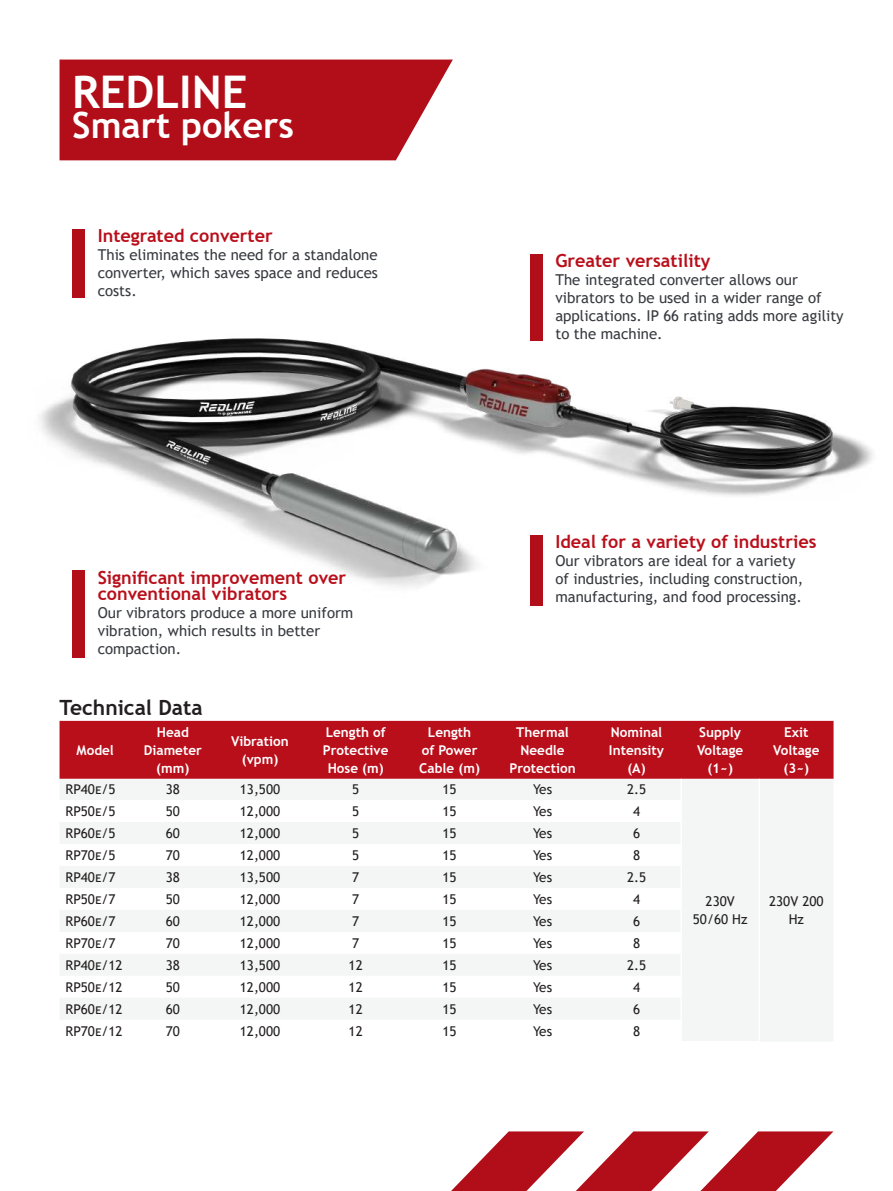
<style>
.page{position:relative;width:893px;height:1191px;background:#fff}
.page>*{position:absolute;margin:0;border:0;box-sizing:border-box;transform-origin:0 0}
.t1{font:700 45px "Trebuchet MS";color:#fff}
.t2{font:700 36px "Trebuchet MS";color:#fff}
.t3{font:700 21px "Trebuchet MS";color:#231f20}
.t4{font:700 18px/16.5px "Trebuchet MS";color:#b90f1b}
.t5{font:15px/18px "Trebuchet MS";color:#373a3f}
.t6{font:13.5px/18px "Trebuchet MS";color:#231f20;text-align:center}
.t7{font:700 13.5px/18px "Trebuchet MS";color:#fff;text-align:center}
</style>
<div class="page">
<img style="left:39px;top:338px;width:834px;height:320px">
<svg style="left:60px;top:60px;width:393px;height:100px;background:#b71e29"></svg>
<div style="left:72px;top:229px;width:13px;height:69px;background:#b20e19"></div>
<div style="left:530px;top:254px;width:13px;height:87px;background:#b20e19"></div>
<div style="left:72px;top:570px;width:13px;height:87px;background:#b20e19"></div>
<div style="left:530px;top:535px;width:13px;height:71px;background:#b20e19"></div>
<div style="left:60px;top:721px;width:773px;height:58px;background:#b90f1b"></div>
<svg style="left:60px;top:779px;width:773px;height:262px;fill:#f3f6f4"></svg>
<svg style="left:60px;top:822px;width:620px;height:197px;fill:#f3f6f4"></svg>
<hr style="left:680px;top:779px;width:2px;height:21px;background:#fff">
<hr style="left:758px;top:779px;width:2px;height:21px;background:#fff">
<hr style="left:680px;top:800px;width:2px;height:22px;background:#fff">
<hr style="left:758px;top:800px;width:2px;height:22px;background:#fff">
<hr style="left:680px;top:822px;width:2px;height:22px;background:#fff">
<hr style="left:758px;top:822px;width:2px;height:22px;background:#fff">
<hr style="left:680px;top:844px;width:2px;height:22px;background:#fff">
<hr style="left:758px;top:844px;width:2px;height:22px;background:#fff">
<hr style="left:680px;top:866px;width:2px;height:22px;background:#fff">
<hr style="left:758px;top:866px;width:2px;height:22px;background:#fff">
<hr style="left:680px;top:888px;width:2px;height:22px;background:#fff">
<hr style="left:758px;top:888px;width:2px;height:22px;background:#fff">
<hr style="left:680px;top:910px;width:2px;height:21px;background:#fff">
<hr style="left:758px;top:910px;width:2px;height:21px;background:#fff">
<hr style="left:680px;top:931px;width:2px;height:22px;background:#fff">
<hr style="left:758px;top:931px;width:2px;height:22px;background:#fff">
<hr style="left:680px;top:953px;width:2px;height:22px;background:#fff">
<hr style="left:758px;top:953px;width:2px;height:22px;background:#fff">
<hr style="left:680px;top:975px;width:2px;height:22px;background:#fff">
<hr style="left:758px;top:975px;width:2px;height:22px;background:#fff">
<hr style="left:680px;top:997px;width:2px;height:22px;background:#fff">
<hr style="left:758px;top:997px;width:2px;height:22px;background:#fff">
<hr style="left:680px;top:1019px;width:2px;height:22px;background:#fff">
<hr style="left:758px;top:1019px;width:2px;height:22px;background:#fff">
<svg style="left:451px;top:1131px;width:382px;height:60px"></svg>
<h1 class="t1" style="left:72px;top:64px;width:177px">REDLINE</h1>
<h2 class="t2" style="left:72px;top:102px;width:223px">Smart pokers</h2>
<p class="t4" style="left:98px;top:227px;width:176px">Integrated converter</p>
<p class="t5" style="left:98px;top:245px;width:282px;text-align:justify">This eliminates the need for a standalone converter, which saves space and reduces costs.</p>
<p class="t4" style="left:555px;top:252px;width:157px">Greater versatility</p>
<p class="t5" style="left:555px;top:270px;width:290px">The integrated converter allows our vibrators to be used in a wider range of applications. IP 66 rating adds more agility to the machine.</p>
<p class="t4" style="left:98px;top:569px;width:250px">Significant improvement over conventional vibrators</p>
<p class="t5" style="left:98px;top:604px;width:257px">Our vibrators produce a more uniform vibration, which results in better compaction.</p>
<h3 class="t3" style="left:60px;top:694px;width:145px">Technical Data</h3>
<p class="t4" style="left:555px;top:534px;width:263px">Ideal for a variety of industries</p>
<p class="t5" style="left:555px;top:552px;width:249px">Our vibrators are ideal for a variety of industries, including construction, manufacturing, and food processing.</p>
<p class="t7" style="left:77px;top:741px;width:39px">Model</p>
<p class="t7" style="left:144px;top:723px;width:60px">Head<br>Diameter (mm)</p>
<p class="t7" style="left:231px;top:732px;width:59px">Vibration (vpm)</p>
<p class="t7" style="left:323px;top:723px;width:67px">Length of<br>Protective<br>Hose (m)</p>
<p class="t7" style="left:419px;top:723px;width:62px">Length<br>of Power<br>Cable (m)</p>
<p class="t7" style="left:509px;top:723px;width:68px">Thermal<br>Needle<br>Protection</p>
<p class="t7" style="left:609px;top:723px;width:57px">Nominal<br>Intensity (A)</p>
<p class="t7" style="left:697px;top:723px;width:48px">Supply<br>Voltage (1~)</p>
<p class="t7" style="left:773px;top:723px;width:48px">Exit<br>Voltage (3~)</p>
<p class="t6" style="left:66px;top:780px;width:52px">RP40e/5</p>
<p class="t6" style="left:166px;top:780px;width:16px">38</p>
<p class="t6" style="left:240px;top:780px;width:42px">13,500</p>
<p class="t6" style="left:352px;top:780px;width:9px">5</p>
<p class="t6" style="left:443px;top:780px;width:16px">15</p>
<p class="t6" style="left:533px;top:780px;width:21px">Yes</p>
<p class="t6" style="left:627px;top:780px;width:21px">2.5</p>
<p class="t6" style="left:66px;top:802px;width:52px">RP50e/5</p>
<p class="t6" style="left:166px;top:802px;width:16px">50</p>
<p class="t6" style="left:240px;top:802px;width:42px">12,000</p>
<p class="t6" style="left:352px;top:802px;width:9px">5</p>
<p class="t6" style="left:443px;top:802px;width:16px">15</p>
<p class="t6" style="left:533px;top:802px;width:21px">Yes</p>
<p class="t6" style="left:633px;top:802px;width:9px">4</p>
<p class="t6" style="left:66px;top:824px;width:52px">RP60e/5</p>
<p class="t6" style="left:166px;top:824px;width:16px">60</p>
<p class="t6" style="left:240px;top:824px;width:42px">12,000</p>
<p class="t6" style="left:352px;top:824px;width:9px">5</p>
<p class="t6" style="left:443px;top:824px;width:16px">15</p>
<p class="t6" style="left:533px;top:824px;width:21px">Yes</p>
<p class="t6" style="left:633px;top:824px;width:9px">6</p>
<p class="t6" style="left:66px;top:846px;width:52px">RP70e/5</p>
<p class="t6" style="left:166px;top:846px;width:16px">70</p>
<p class="t6" style="left:240px;top:846px;width:42px">12,000</p>
<p class="t6" style="left:352px;top:846px;width:9px">5</p>
<p class="t6" style="left:443px;top:846px;width:16px">15</p>
<p class="t6" style="left:533px;top:846px;width:21px">Yes</p>
<p class="t6" style="left:633px;top:846px;width:9px">8</p>
<p class="t6" style="left:66px;top:868px;width:52px">RP40e/7</p>
<p class="t6" style="left:166px;top:868px;width:16px">38</p>
<p class="t6" style="left:240px;top:868px;width:42px">13,500</p>
<p class="t6" style="left:352px;top:868px;width:9px">7</p>
<p class="t6" style="left:443px;top:868px;width:16px">15</p>
<p class="t6" style="left:533px;top:868px;width:21px">Yes</p>
<p class="t6" style="left:627px;top:868px;width:21px">2.5</p>
<p class="t6" style="left:66px;top:890px;width:52px">RP50e/7</p>
<p class="t6" style="left:166px;top:890px;width:16px">50</p>
<p class="t6" style="left:240px;top:890px;width:42px">12,000</p>
<p class="t6" style="left:352px;top:890px;width:9px">7</p>
<p class="t6" style="left:443px;top:890px;width:16px">15</p>
<p class="t6" style="left:533px;top:890px;width:21px">Yes</p>
<p class="t6" style="left:633px;top:890px;width:9px">4</p>
<p class="t6" style="left:66px;top:912px;width:52px">RP60e/7</p>
<p class="t6" style="left:166px;top:912px;width:16px">60</p>
<p class="t6" style="left:240px;top:912px;width:42px">12,000</p>
<p class="t6" style="left:352px;top:912px;width:9px">7</p>
<p class="t6" style="left:443px;top:912px;width:16px">15</p>
<p class="t6" style="left:533px;top:912px;width:21px">Yes</p>
<p class="t6" style="left:633px;top:912px;width:9px">6</p>
<p class="t6" style="left:66px;top:934px;width:52px">RP70e/7</p>
<p class="t6" style="left:166px;top:934px;width:16px">70</p>
<p class="t6" style="left:240px;top:934px;width:42px">12,000</p>
<p class="t6" style="left:352px;top:934px;width:9px">7</p>
<p class="t6" style="left:443px;top:934px;width:16px">15</p>
<p class="t6" style="left:533px;top:934px;width:21px">Yes</p>
<p class="t6" style="left:633px;top:934px;width:9px">8</p>
<p class="t6" style="left:66px;top:956px;width:59px">RP40e/12</p>
<p class="t6" style="left:166px;top:956px;width:16px">38</p>
<p class="t6" style="left:240px;top:956px;width:42px">13,500</p>
<p class="t6" style="left:349px;top:956px;width:16px">12</p>
<p class="t6" style="left:443px;top:956px;width:16px">15</p>
<p class="t6" style="left:533px;top:956px;width:21px">Yes</p>
<p class="t6" style="left:627px;top:956px;width:21px">2.5</p>
<p class="t6" style="left:66px;top:977px;width:59px">RP50e/12</p>
<p class="t6" style="left:166px;top:977px;width:16px">50</p>
<p class="t6" style="left:240px;top:977px;width:42px">12,000</p>
<p class="t6" style="left:349px;top:977px;width:16px">12</p>
<p class="t6" style="left:443px;top:977px;width:16px">15</p>
<p class="t6" style="left:533px;top:977px;width:21px">Yes</p>
<p class="t6" style="left:633px;top:977px;width:9px">4</p>
<p class="t6" style="left:66px;top:999px;width:59px">RP60e/12</p>
<p class="t6" style="left:166px;top:999px;width:16px">60</p>
<p class="t6" style="left:240px;top:999px;width:42px">12,000</p>
<p class="t6" style="left:349px;top:999px;width:16px">12</p>
<p class="t6" style="left:443px;top:999px;width:16px">15</p>
<p class="t6" style="left:533px;top:999px;width:21px">Yes</p>
<p class="t6" style="left:633px;top:999px;width:9px">6</p>
<p class="t6" style="left:66px;top:1021px;width:59px">RP70e/12</p>
<p class="t6" style="left:166px;top:1021px;width:16px">70</p>
<p class="t6" style="left:240px;top:1021px;width:42px">12,000</p>
<p class="t6" style="left:349px;top:1021px;width:16px">12</p>
<p class="t6" style="left:443px;top:1021px;width:16px">15</p>
<p class="t6" style="left:533px;top:1021px;width:21px">Yes</p>
<p class="t6" style="left:633px;top:1021px;width:9px">8</p>
<p class="t6" style="left:693px;top:892px;width:56px">230V<br>50/60 Hz</p>
<p class="t6" style="left:769px;top:892px;width:56px">230V 200<br>Hz</p>
</div>
